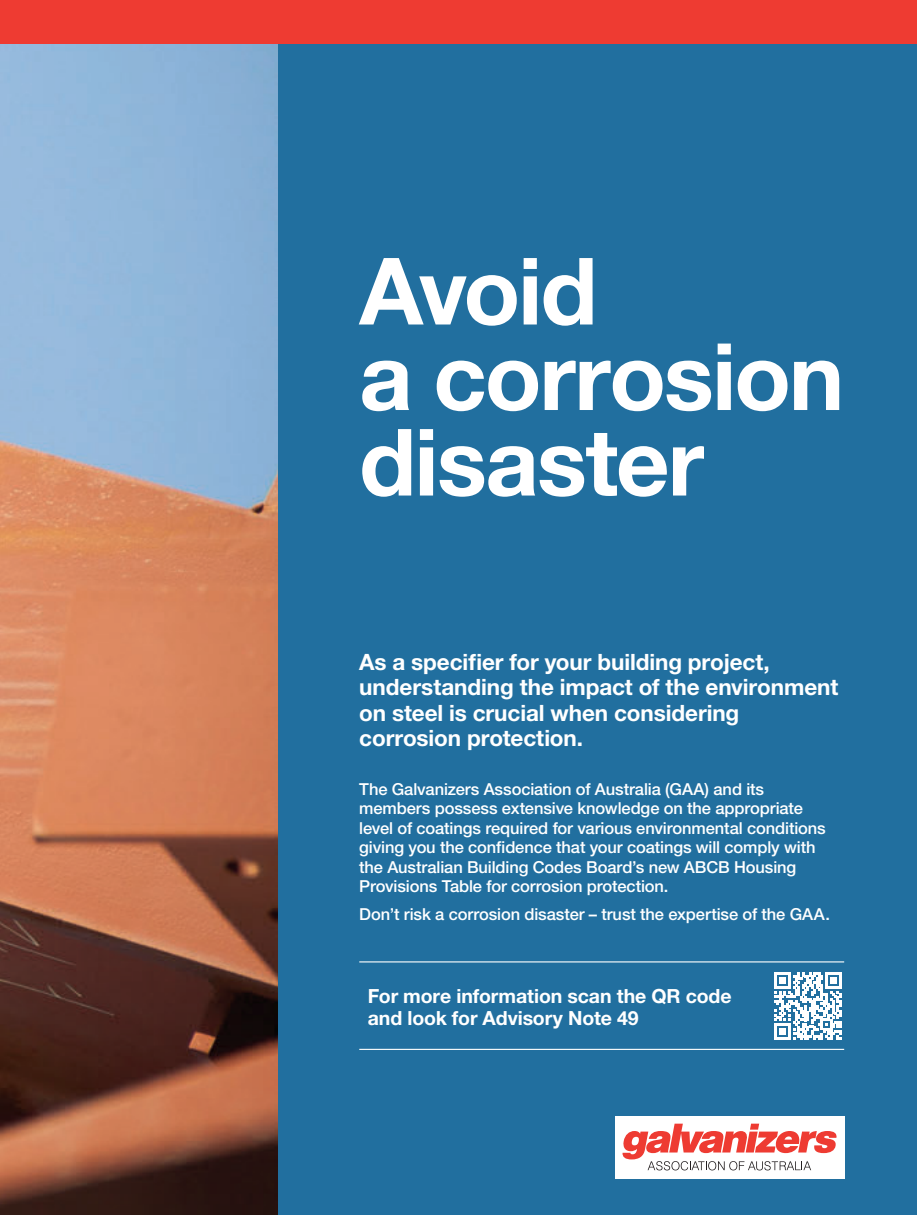
<style>
.page{position:relative;width:917px;height:1215px;background:#fff}
.page>*{position:absolute;margin:0;border:0;box-sizing:border-box;transform-origin:0 0}
.t1{font:700 93px/85.5px "Helvetica Neue";letter-spacing:-.02em;color:#fff}
.t2{font:700 22.5px/25.5px "Helvetica Neue LT Std";letter-spacing:-.005em;color:#fff}
.t3{font:700 19.5px/22.5px "Helvetica Neue LT Std";letter-spacing:-.005em;color:#fff}
.t4{font:500 16.5px/19.5px "Helvetica Neue LT Std";letter-spacing:-.005em;color:#fff}
</style>
<div class="page">
<div style="left:278px;top:1px;width:639px;height:1213px;background:#216f9f"></div>
<img style="left:0;top:44px;width:278px;height:1170px">
<hr style="left:359px;top:961px;width:485px;height:1px;background:#fff">
<hr style="left:359px;top:1048px;width:485px;height:1px;background:#fff">
<div style="left:0;top:0;width:917px;height:44px;background:#ee3b32"></div>
<div style="left:615px;top:1115px;width:229px;height:62px;background:#fff"></div>
<svg style="left:622px;top:1123px;width:214px;height:47px"></svg>
<svg style="left:774px;top:972px;width:67px;height:67px"></svg>
<h1 class="t1" style="left:359px;top:251px;width:486px">Avoid<br>a corrosion disaster</h1>
<h2 class="t2" style="left:359px;top:648px;width:480px">As a specifier for your building project, understanding the impact of the environment on steel is crucial when considering corrosion protection.</h2>
<p class="t4" style="left:359px;top:778px;width:468px">The Galvanizers Association of Australia (GAA) and its members possess extensive knowledge on the appropriate level of coatings required for various environmental conditions giving you the confidence that your coatings will comply with the Australian Building Codes Board’s new ABCB Housing Provisions Table for corrosion protection.</p>
<p class="t4" style="left:359px;top:904px;width:472px">Don’t risk a corrosion disaster – trust the expertise of the GAA.</p>
<p class="t3" style="left:368px;top:984px;width:365px">For more information scan the QR code and look for Advisory Note 49</p>
</div>
